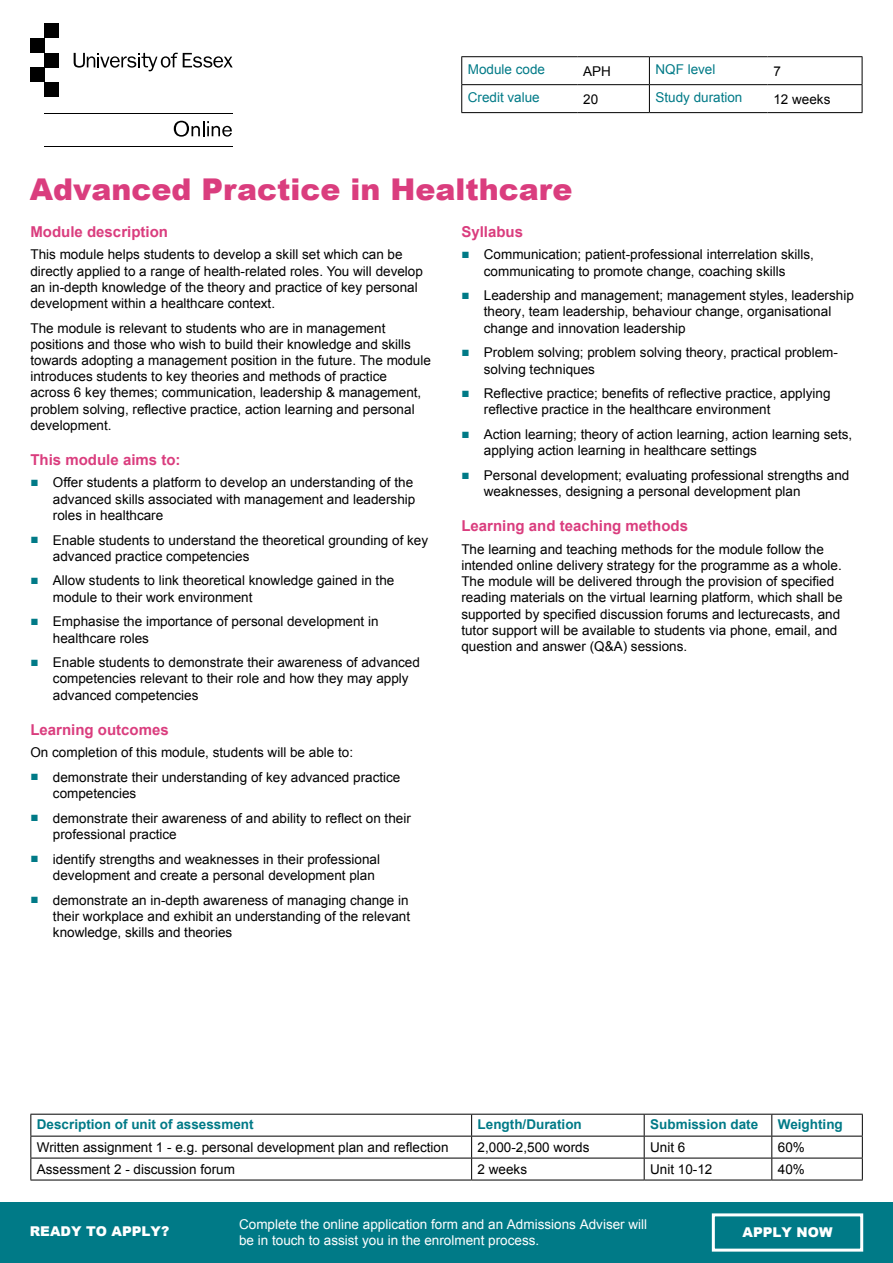
<style>
.page{position:relative;width:893px;height:1263px;background:#fff}
.page>*{position:absolute;margin:0;border:0;box-sizing:border-box;transform-origin:0 0}
.t1{font:900 30px "Arial";color:#da3d7e}
.P__Title{font:700 15px "Arial";color:#da3d7e}
.P__Bullets{font:13.5px/16.2px "Arial";color:#000}
.P_Body{font:13.5px/16.2px "Arial";color:#000}
.t2{font:13.5px/16.2px "Arial";color:#fff}
.t3{font:700 13.5px "Arial";color:#007a87}
.t4{font:13.5px "Arial";color:#007a87}
.t5{font:900 13.5px "Arial";color:#fff}
.s1{font-weight:700;color:#007a87}
</style>
<div class="page">
<div style="left:0;top:1202px;width:893px;height:61px;background:#007a87"></div>
<div style="left:712px;top:1213px;width:151px;height:38px;border:3px solid #fff"></div>
<hr style="left:45px;top:146px;width:188px;height:1px;background:#000">
<hr style="left:45px;top:113px;width:188px;height:1px;background:#000">
<svg style="left:174px;top:121px;width:58px;height:16px"></svg>
<div style="left:45px;top:23px;width:14px;height:15px;background:#000"></div>
<div style="left:30px;top:38px;width:15px;height:15px;background:#000"></div>
<div style="left:45px;top:53px;width:14px;height:15px;background:#000"></div>
<div style="left:30px;top:68px;width:15px;height:14px;background:#000"></div>
<div style="left:45px;top:82px;width:14px;height:15px;background:#000"></div>
<svg style="left:74px;top:52px;width:159px;height:19px"></svg>
<hr style="left:30px;top:1114px;width:442px;height:1px;background:#000">
<hr style="left:472px;top:1114px;width:172px;height:1px;background:#000">
<hr style="left:644px;top:1114px;width:128px;height:1px;background:#000">
<hr style="left:772px;top:1114px;width:91px;height:1px;background:#000">
<hr style="left:30px;top:1136px;width:442px;height:1px;background:#000">
<hr style="left:472px;top:1136px;width:172px;height:1px;background:#000">
<hr style="left:644px;top:1136px;width:128px;height:1px;background:#000">
<hr style="left:772px;top:1136px;width:91px;height:1px;background:#000">
<hr style="left:30px;top:1158px;width:442px;height:1px;background:#000">
<svg style="left:30px;top:1114px;width:1px;height:66px"></svg>
<hr style="left:472px;top:1158px;width:172px;height:1px;background:#000">
<svg style="left:471px;top:1114px;width:1px;height:66px"></svg>
<hr style="left:644px;top:1158px;width:128px;height:1px;background:#000">
<svg style="left:644px;top:1114px;width:1px;height:66px"></svg>
<hr style="left:772px;top:1158px;width:91px;height:1px;background:#000">
<svg style="left:771px;top:1114px;width:1px;height:66px"></svg>
<svg style="left:862px;top:1114px;width:1px;height:66px"></svg>
<hr style="left:30px;top:1180px;width:442px;height:1px;background:#000">
<hr style="left:472px;top:1180px;width:172px;height:1px;background:#000">
<hr style="left:644px;top:1180px;width:128px;height:1px;background:#000">
<hr style="left:772px;top:1180px;width:91px;height:1px;background:#000">
<hr style="left:461px;top:56px;width:116px;height:1px;background:#000">
<hr style="left:577px;top:56px;width:72px;height:1px;background:#000">
<hr style="left:649px;top:56px;width:118px;height:1px;background:#000">
<hr style="left:767px;top:56px;width:95px;height:1px;background:#000">
<hr style="left:461px;top:84px;width:116px;height:1px;background:#000">
<svg style="left:461px;top:57px;width:1px;height:55px"></svg>
<hr style="left:577px;top:84px;width:72px;height:1px;background:#000">
<hr style="left:649px;top:84px;width:118px;height:1px;background:#000">
<svg style="left:649px;top:57px;width:1px;height:55px"></svg>
<hr style="left:767px;top:84px;width:95px;height:1px;background:#000">
<svg style="left:862px;top:57px;width:1px;height:55px"></svg>
<hr style="left:461px;top:112px;width:116px;height:1px;background:#000">
<hr style="left:577px;top:112px;width:72px;height:1px;background:#000">
<hr style="left:649px;top:112px;width:118px;height:1px;background:#000">
<hr style="left:767px;top:112px;width:95px;height:1px;background:#000">
<p class="t4" style="left:468px;top:61px;width:79px">Module code</p>
<p class="P_Body" style="left:583px;top:63px;width:29px">APH</p>
<p class="t4" style="left:655px;top:61px;width:62px">NQF level</p>
<p class="P_Body" style="left:773px;top:63px;width:9px">7</p>
<p class="t4" style="left:468px;top:88px;width:74px">Credit value</p>
<p class="P_Body" style="left:583px;top:91px;width:17px">20</p>
<p class="t4" style="left:655px;top:88px;width:89px">Study duration</p>
<p class="P_Body" style="left:773px;top:91px;width:59px">12 weeks</p>
<p class="t1" style="left:30px;top:167px;width:544px">Advanced Practice in Healthcare</p>
<p class="P__Title" style="left:30px;top:222px;width:139px">Module description</p>
<p class="P_Body" style="left:30px;top:247px;width:394px">This module helps students to develop a skill set which can be directly applied to a range of health-related roles. You will develop an in-depth knowledge of the theory and practice of key personal development within a healthcare context.</p>
<p class="P_Body" style="left:30px;top:320px;width:402px">The module is relevant to students who are in management positions and those who wish to build their knowledge and skills towards adopting a management position in the future. The module introduces students to key theories and methods of practice<br>across 6 key themes; communication, leadership &amp; management, problem solving, reflective practice, action learning and personal development.</p>
<p class="P__Title" style="left:30px;top:450px;width:152px">This module aims to:</p>
<p class="P__Bullets" style="left:53px;top:475px;width:364px;text-indent:-22px"><span class="s1">■</span> Offer students a platform to develop an understanding of the advanced skills associated with management and leadership roles in healthcare</p>
<p class="P__Bullets" style="left:53px;top:532px;width:377px;text-indent:-22px"><span class="s1">■</span> Enable students to understand the theoretical grounding of key advanced practice competencies</p>
<p class="P__Bullets" style="left:53px;top:573px;width:343px;text-indent:-22px"><span class="s1">■</span> Allow students to link theoretical knowledge gained in the module to their work environment</p>
<p class="P__Bullets" style="left:53px;top:614px;width:327px;text-indent:-22px"><span class="s1">■</span> Emphasise the importance of personal development in healthcare roles</p>
<p class="P__Bullets" style="left:53px;top:654px;width:368px;text-indent:-22px"><span class="s1">■</span> Enable students to demonstrate their awareness of advanced competencies relevant to their role and how they may apply advanced competencies</p>
<p class="P__Title" style="left:30px;top:719px;width:140px">Learning outcomes</p>
<p class="P_Body" style="left:30px;top:744px;width:324px">On completion of this module, students will be able to:</p>
<p class="P__Bullets" style="left:53px;top:769px;width:349px;text-indent:-22px"><span class="s1">■</span> demonstrate their understanding of key advanced practice competencies</p>
<p class="P__Bullets" style="left:53px;top:810px;width:359px;text-indent:-22px"><span class="s1">■</span> demonstrate their awareness of and ability to reflect on their professional practice</p>
<p class="P__Bullets" style="left:53px;top:851px;width:329px;text-indent:-22px"><span class="s1">■</span> identify strengths and weaknesses in their professional development and create a personal development plan</p>
<p class="P__Bullets" style="left:53px;top:892px;width:359px;text-align:justify;text-indent:-22px"><span class="s1">■</span> demonstrate an in-depth awareness of managing change in their workplace and exhibit an understanding of the relevant knowledge, skills and theories</p>
<p class="P__Title" style="left:461px;top:222px;width:63px">Syllabus</p>
<p class="P__Bullets" style="left:461px;top:247px;width:354px;text-align:center"><span class="s1">■</span> Communication; patient-professional interrelation skills, communicating to promote change, coaching skills</p>
<p class="P__Bullets" style="left:484px;top:287px;width:371px;text-indent:-22px"><span class="s1">■</span> Leadership and management; management styles, leadership theory, team leadership, behaviour change, organisational change and innovation leadership</p>
<p class="P__Bullets" style="left:484px;top:345px;width:356px;text-indent:-22px"><span class="s1">■</span> Problem solving; problem solving theory, practical problem&shy;solving techniques</p>
<p class="P__Bullets" style="left:484px;top:385px;width:348px;text-indent:-22px"><span class="s1">■</span> Reflective practice; benefits of reflective practice, applying reflective practice in the healthcare environment</p>
<p class="P__Bullets" style="left:484px;top:426px;width:370px;text-indent:-22px"><span class="s1">■</span> Action learning; theory of action learning, action learning sets, applying action learning in healthcare settings</p>
<p class="P__Bullets" style="left:484px;top:467px;width:367px;text-indent:-22px"><span class="s1">■</span> Personal development; evaluating professional strengths and weaknesses, designing a personal development plan</p>
<p class="P__Title" style="left:461px;top:516px;width:228px">Learning and teaching methods</p>
<p class="P_Body" style="left:461px;top:541px;width:383px">The learning and teaching methods for the module follow the intended online delivery strategy for the programme as a whole.<br>The module will be delivered through the provision of specified reading materials on the virtual learning platform, which shall be supported by specified discussion forums and lecturecasts, and tutor support will be available to students via phone, email, and question and answer (Q&amp;A) sessions.</p>
<p class="t3" style="left:37px;top:1115px;width:218px">Description of unit of assessment</p>
<p class="t3" style="left:478px;top:1115px;width:106px">Length/Duration</p>
<p class="t3" style="left:650px;top:1115px;width:110px">Submission date</p>
<p class="t3" style="left:778px;top:1115px;width:66px">Weighting</p>
<p class="P_Body" style="left:37px;top:1139px;width:413px">Written assignment 1 - e.g. personal development plan and reflection</p>
<p class="P_Body" style="left:478px;top:1139px;width:113px">2,000-2,500 words</p>
<p class="P_Body" style="left:650px;top:1139px;width:37px">Unit 6</p>
<p class="P_Body" style="left:778px;top:1139px;width:29px">60%</p>
<p class="P_Body" style="left:37px;top:1161px;width:200px">Assessment 2 - discussion forum</p>
<p class="P_Body" style="left:478px;top:1161px;width:51px">2 weeks</p>
<p class="P_Body" style="left:650px;top:1161px;width:64px">Unit 10-12</p>
<p class="P_Body" style="left:778px;top:1161px;width:29px">40%</p>
<p class="t2" style="left:239px;top:1216px;width:410px">Complete the online application form and an Admissions Adviser will be in touch to assist you in the enrolment process.</p>
<p class="t5" style="left:30px;top:1221px;width:141px">READY TO APPLY?</p>
<p class="t5" style="left:742px;top:1223px;width:91px">APPLY NOW</p>
</div>
